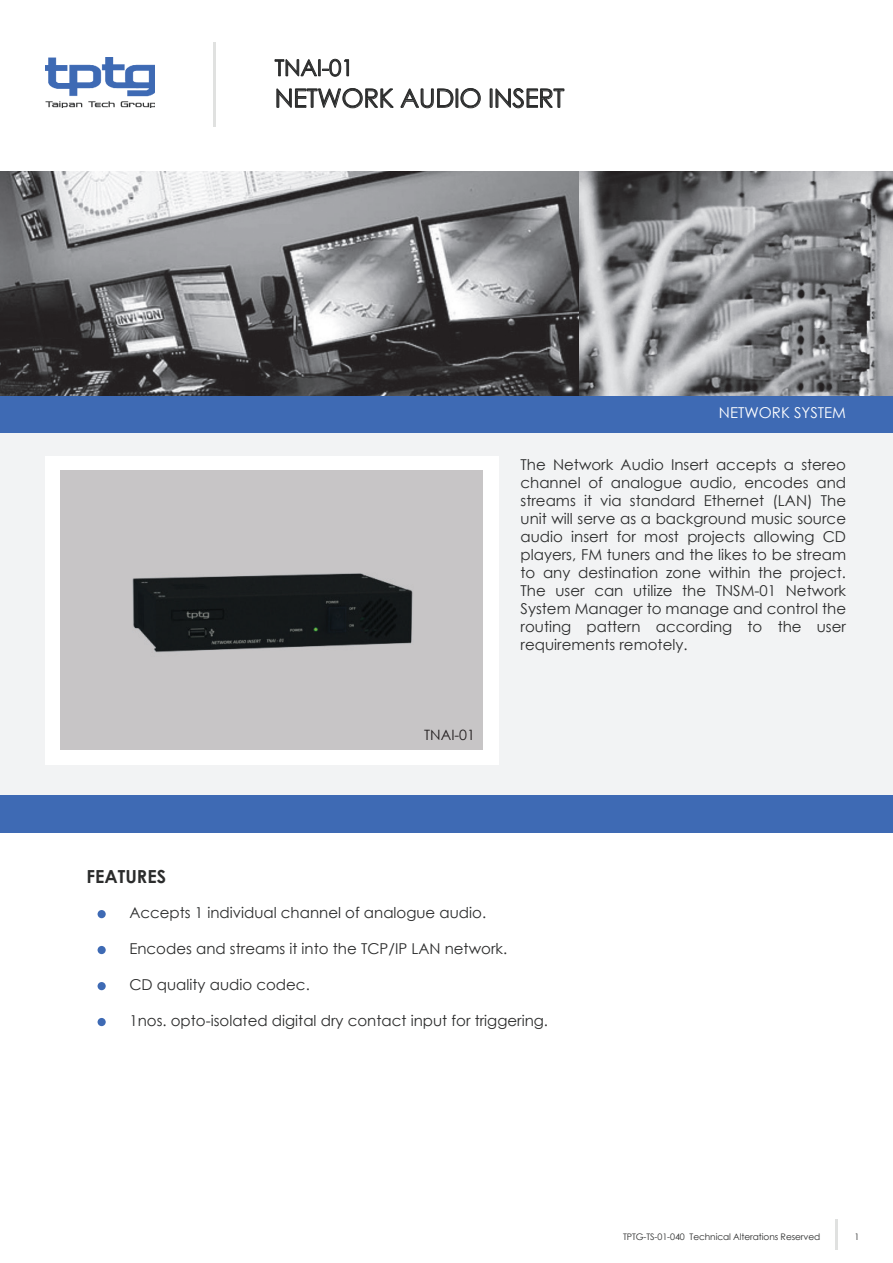
<style>
.page{position:relative;width:893px;height:1263px;background:#fff}
.page>*{position:absolute;margin:0;border:0;box-sizing:border-box;transform-origin:0 0}
.t1{font:25.5px "Century Gothic";letter-spacing:-.01em;color:#2b2c2c}
.t2{font:22.5px "Century Gothic";letter-spacing:-.01em;color:#2b2c2c}
.t3{font:700 18px "Century Gothic";color:#2b2c2c}
.t4{font:15px/18px "Century Gothic";color:#2b2c2c;text-align:justify}
.t5{font:15px "Century Gothic";color:#fff}
.t6{font:14.25px "Century Gothic";color:#231f20}
.t7{font:9px "Century Gothic";letter-spacing:-.01em;color:#2b2c2c}
</style>
<div class="page">
<div style="left:0;top:396px;width:893px;height:37px;background:#3e6ab4"></div>
<img style="left:45px;top:58px;width:110px;height:49px">
<hr style="left:213px;top:43px;width:3px;height:84px;background:#e0e1e0">
<svg style="left:275px;top:59px;width:74px;height:18px"></svg>
<svg style="left:277px;top:88px;width:117px;height:20px"></svg>
<svg style="left:400px;top:88px;width:81px;height:20px"></svg>
<svg style="left:490px;top:88px;width:74px;height:20px"></svg>
<div style="left:0;top:433px;width:893px;height:362px;background:#f2f3f4"></div>
<div style="left:45px;top:456px;width:453px;height:309px;background:#fff"></div>
<img style="left:61px;top:471px;width:422px;height:278px">
<img style="left:0;top:172px;width:893px;height:224px">
<div style="left:0;top:795px;width:893px;height:37px;background:#3e6ab4"></div>
<hr style="left:835px;top:1219px;width:3px;height:31px;background:#e0e1e0">
<div style="left:98px;top:910px;width:8px;height:8px;background:#3e6ab4;border-radius:50%"></div>
<div style="left:98px;top:946px;width:8px;height:8px;background:#3e6ab4;border-radius:50%"></div>
<div style="left:98px;top:982px;width:8px;height:8px;background:#3e6ab4;border-radius:50%"></div>
<div style="left:98px;top:1018px;width:8px;height:8px;background:#3e6ab4;border-radius:50%"></div>
<h2 class="t2" style="left:275px;top:52px;width:81px">TNAI-01</h2>
<h1 class="t1" style="left:275px;top:80px;width:291px">NETWORK AUDIO INSERT</h1>
<p class="t5" style="left:719px;top:402px;width:129px">NETWORK SYSTEM</p>
<p class="t3" style="left:87px;top:863px;width:81px">FEATURES</p>
<p class="t6" style="left:424px;top:725px;width:52px">TNAI-01</p>
<p class="t4" style="left:520px;top:455px;width:327px">The Network Audio Insert accepts a stereo channel of analogue audio, encodes and streams it via standard Ethernet (LAN) The unit will serve as a background music source audio insert for most projects allowing CD players, FM tuners and the likes to be stream to any destination zone within the project.<br>The user can utilize the TNSM-01 Network System Manager to manage and control the routing pattern according to the user requirements remotely.</p>
<p class="t4" style="left:129px;top:903px;width:358px">Accepts 1 individual channel of analogue audio.</p>
<p class="t4" style="left:129px;top:939px;width:379px">Encodes and streams it into the TCP/IP LAN network.</p>
<p class="t4" style="left:129px;top:975px;width:182px">CD quality audio codec.</p>
<p class="t4" style="left:129px;top:1011px;width:420px">1nos. opto-isolated digital dry contact input for triggering.</p>
<p class="t7" style="left:623px;top:1230px;width:199px">TPTG-TS-01-040 Technical Alterations Reserved</p>
<p class="t7" style="left:854px;top:1230px;width:6px">1</p>
</div>
